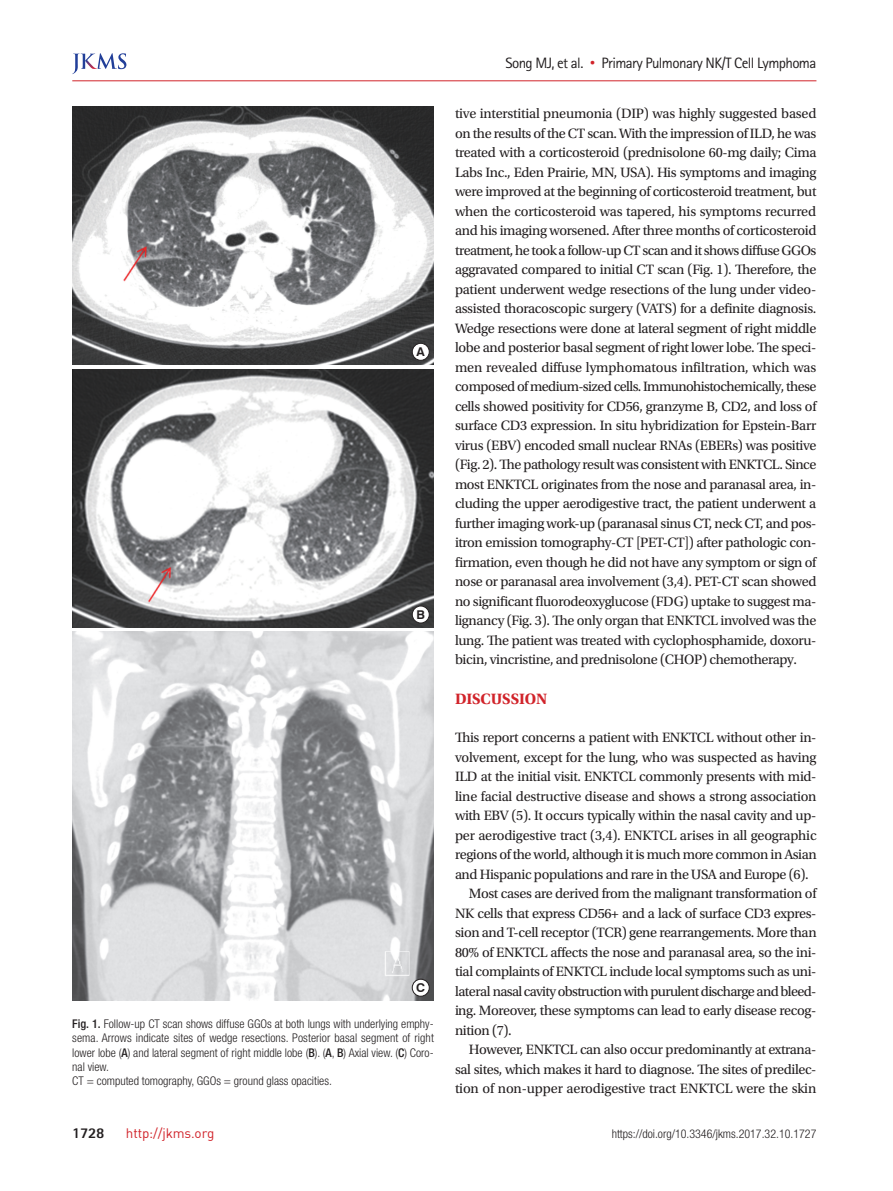
<style>
.page{position:relative;width:893px;height:1191px;background:#fff}
.page>*{position:absolute;margin:0;border:0;box-sizing:border-box;transform-origin:0 0}
.본문-대제목{font:700 15.75px "Utopia Std";letter-spacing:-.01em;color:#d1232a}
.하시라{font:15px "Rotis Sans Serif Std";letter-spacing:-.04em;color:#231f20}
.t1{font:800 15px "Rotis Sans Serif Std";color:#231f20}
.본문{font:14.25px/19.5px "Utopia Std";letter-spacing:-.025em;color:#231f20;text-align:justify}
.t2{font:13.5px "Dinreg";letter-spacing:-.01em;color:#d1232a}
.t3{font:700 12.15px "Swiss 721 BT";color:#231f20}
.표_그림_캡션{font:300 condensed 12px/14.4px "Helvetica Neue LT Std";color:#231f20;text-align:justify}
.s1{font-weight:500}
.s2{font-family:"Dotum";color:#d1232a}
</style>
<div class="page">
<hr style="left:72px;top:80px;width:744px;height:1px;background:#d1232a">
<svg style="left:72px;top:53px;width:54px;height:21px"></svg>
<img style="left:72px;top:106px;width:362px;height:259px">
<img style="left:72px;top:369px;width:362px;height:258px">
<img style="left:72px;top:632px;width:362px;height:368px">
<div style="left:412px;top:343px;width:17px;height:17px;background:#fff;border-radius:50%"></div>
<div style="left:412px;top:343px;width:17px;height:17px;border:1px solid #231f20;border-radius:50%"></div>
<div style="left:412px;top:606px;width:17px;height:17px;background:#fff;border-radius:50%"></div>
<div style="left:412px;top:606px;width:17px;height:17px;border:1px solid #231f20;border-radius:50%"></div>
<div style="left:412px;top:979px;width:17px;height:17px;background:#fff;border-radius:50%"></div>
<div style="left:412px;top:979px;width:17px;height:17px;border:1px solid #231f20;border-radius:50%"></div>
<p class="t3" style="left:417px;top:344px;width:10px">A</p>
<p class="t3" style="left:416px;top:607px;width:10px">B</p>
<p class="t3" style="left:416px;top:980px;width:10px">C</p>
<p class="표_그림_캡션" style="left:72px;top:1016px;width:363px"><span class="s1">Fig. 1.</span> Follow-up CT scan shows diffuse GGOs at both lungs with underlying emphy&shy;sema. Arrows indicate sites of wedge resections. Posterior basal segment of right lower lobe (<span class="s1">A</span>) and lateral segment of right middle lobe (<span class="s1">B</span>). (<span class="s1">A</span>, <span class="s1">B</span>) Axial view. (<span class="s1">C</span>) Coro&shy;nal view.</p>
<p class="표_그림_캡션" style="left:72px;top:1073px;width:261px">CT = computed tomography, GGOs = ground glass opacities.</p>
<p class="하시라" style="left:505px;top:54px;width:312px">Song MJ, et al. <span class="s2">•</span> Primary Pulmonary NK/T Cell Lymphoma</p>
<p class="본문" style="left:455px;top:104px;width:363px">tive interstitial pneumonia (DIP) was highly suggested based on the results of the CT scan. With the impression of ILD, he was treated with a corticosteroid (prednisolone 60-mg daily; Cima Labs Inc., Eden Prairie, MN, USA). His symptoms and imaging were improved at the beginning of corticosteroid treatment, but when the corticosteroid was tapered, his symptoms recurred and his imaging worsened. After three months of corticosteroid treatment, he took a follow-up CT scan and it shows diffuse GGOs aggravated compared to initial CT scan (Fig. 1). Therefore, the patient underwent wedge resections of the lung under video&shy;assisted thoracoscopic surgery (VATS) for a definite diagnosis.<br>Wedge resections were done at lateral segment of right middle lobe and posterior basal segment of right lower lobe. The speci&shy;men revealed diffuse lymphomatous infiltration, which was composed of medium-sized cells. Immunohistochemically, these cells showed positivity for CD56, granzyme B, CD2, and loss of surface CD3 expression. In situ hybridization for Epstein-Barr virus (EBV) encoded small nuclear RNAs (EBERs) was positive (Fig. 2). The pathology result was consistent with ENKTCL. Since most ENKTCL originates from the nose and paranasal area, in&shy;cluding the upper aerodigestive tract, the patient underwent a further imaging work-up (paranasal sinus CT, neck CT, and pos&shy;itron emission tomography-CT [PET-CT]) after pathologic con&shy;firmation, even though he did not have any symptom or sign of nose or paranasal area involvement (3,4). PET-CT scan showed no significant fluorodeoxyglucose (FDG) uptake to suggest ma&shy;lignancy (Fig. 3). The only organ that ENKTCL involved was the lung. The patient was treated with cyclophosphamide, doxoru&shy;bicin, vincristine, and prednisolone (CHOP) chemotherapy.</p>
<p class="본문-대제목" style="left:455px;top:690px;width:94px">DISCUSSION</p>
<p class="본문" style="left:455px;top:728px;width:363px">This report concerns a patient with ENKTCL without other in&shy;volvement, except for the lung, who was suspected as having ILD at the initial visit. ENKTCL commonly presents with mid&shy;line facial destructive disease and shows a strong association with EBV (5). It occurs typically within the nasal cavity and up&shy;per aerodigestive tract (3,4). ENKTCL arises in all geographic regions of the world, although it is much more common in Asian and Hispanic populations and rare in the USA and Europe (6).</p>
<p class="본문" style="left:455px;top:884px;width:363px;text-indent:14px">Most cases are derived from the malignant transformation of NK cells that express CD56+ and a lack of surface CD3 expres&shy;sion and T-cell receptor (TCR) gene rearrangements. More than 80% of ENKTCL affects the nose and paranasal area, so the ini&shy;tial complaints of ENKTCL include local symptoms such as uni&shy;lateral nasal cavity obstruction with purulent discharge and bleed&shy;ing. Moreover, these symptoms can lead to early disease recog&shy;nition (7).</p>
<p class="본문" style="left:455px;top:1040px;width:363px;text-indent:14px">However, ENKTCL can also occur predominantly at extrana&shy;sal sites, which makes it hard to diagnose. The sites of predilec&shy;tion of non-upper aerodigestive tract ENKTCL were the skin</p>
<p class="t1" style="left:72px;top:1123px;width:34px">1728</p>
<p class="t2" style="left:126px;top:1124px;width:90px">http://jkms.org</p>
<p class="표_그림_캡션" style="left:612px;top:1126px;width:206px">https://doi.org/10.3346/jkms.2017.32.10.1727</p>
</div>
